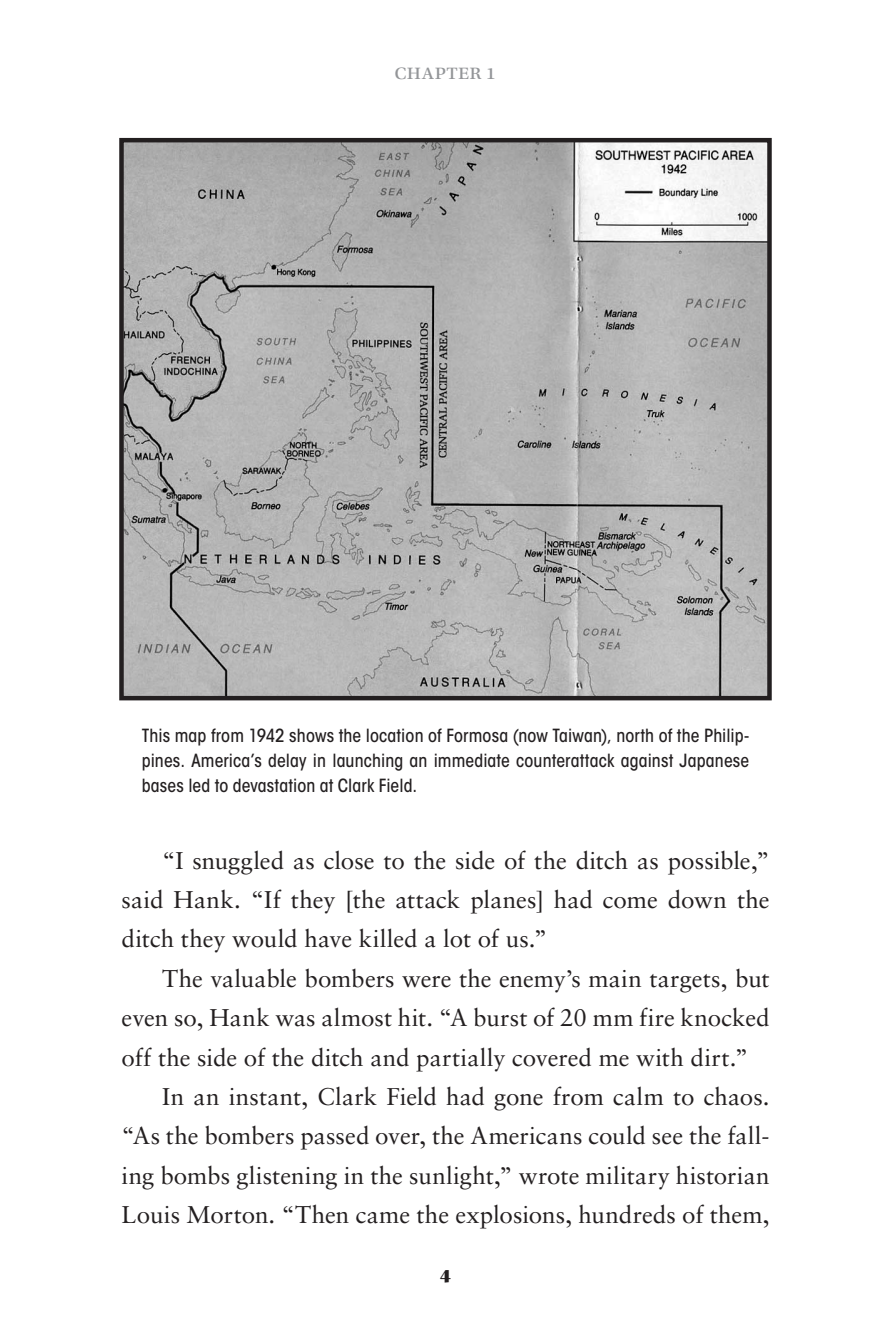
<style>
.page{position:relative;width:891px;height:1337px;background:#fff}
.page>*{position:absolute;margin:0;border:0;box-sizing:border-box;transform-origin:0 0}
.t1{font:24.3px/39.4px "Sabon LT Std";letter-spacing:.005em;color:#231f20;text-align:justify}
.t2{font:22.5px "Utopia Std Subh";letter-spacing:.015em;color:#939598}
.t3{font:19.12px "Utopia Std Black Headline";color:#231f20}
.t4{font:500 condensed 18px/24.8px "ITC Avant Garde Std";letter-spacing:.005em;color:#231f20;text-align:justify}
</style>
<div class="page">
<img style="left:124px;top:143px;width:643px;height:552px">
<div style="left:119px;top:138px;width:653px;height:562px;border:4px solid #231f20"></div>
<p class="t2" style="left:395px;top:63px;width:103px">Chapter 1</p>
<p class="t4" style="left:142px;top:725px;width:609px">This map from 1942 shows the location of Formosa (now Taiwan), north of the Philip&shy;pines. America’s delay in launching an immediate counterattack against Japanese bases led to devastation at Clark Field.</p>
<p class="t1" style="left:122px;top:842px;width:649px;text-indent:40px">“I snuggled as close to the side of the ditch as possible,” said Hank. “If they [the attack planes] had come down the ditch they would have killed a lot of us.”</p>
<p class="t1" style="left:162px;top:960px;width:609px">The valuable bombers were the enemy’s main targets, but</p>
<p class="t1" style="left:122px;top:1000px;width:650px">even so, Hank was almost hit. “A burst of 20 mm fire knocked</p>
<p class="t1" style="left:122px;top:1039px;width:628px">off the side of the ditch and partially covered me with dirt.”</p>
<p class="t1" style="left:162px;top:1078px;width:609px">In an instant, Clark Field had gone from calm to chaos.</p>
<p class="t1" style="left:122px;top:1118px;width:650px">“As the bombers passed over, the Americans could see the fall-</p>
<p class="t1" style="left:122px;top:1157px;width:650px">ing bombs glistening in the sunlight,” wrote military historian</p>
<p class="t1" style="left:122px;top:1197px;width:649px">Louis Morton. “Then came the explosions, hundreds of them,</p>
<p class="t3" style="left:440px;top:1267px;width:13px">4</p>
</div>
